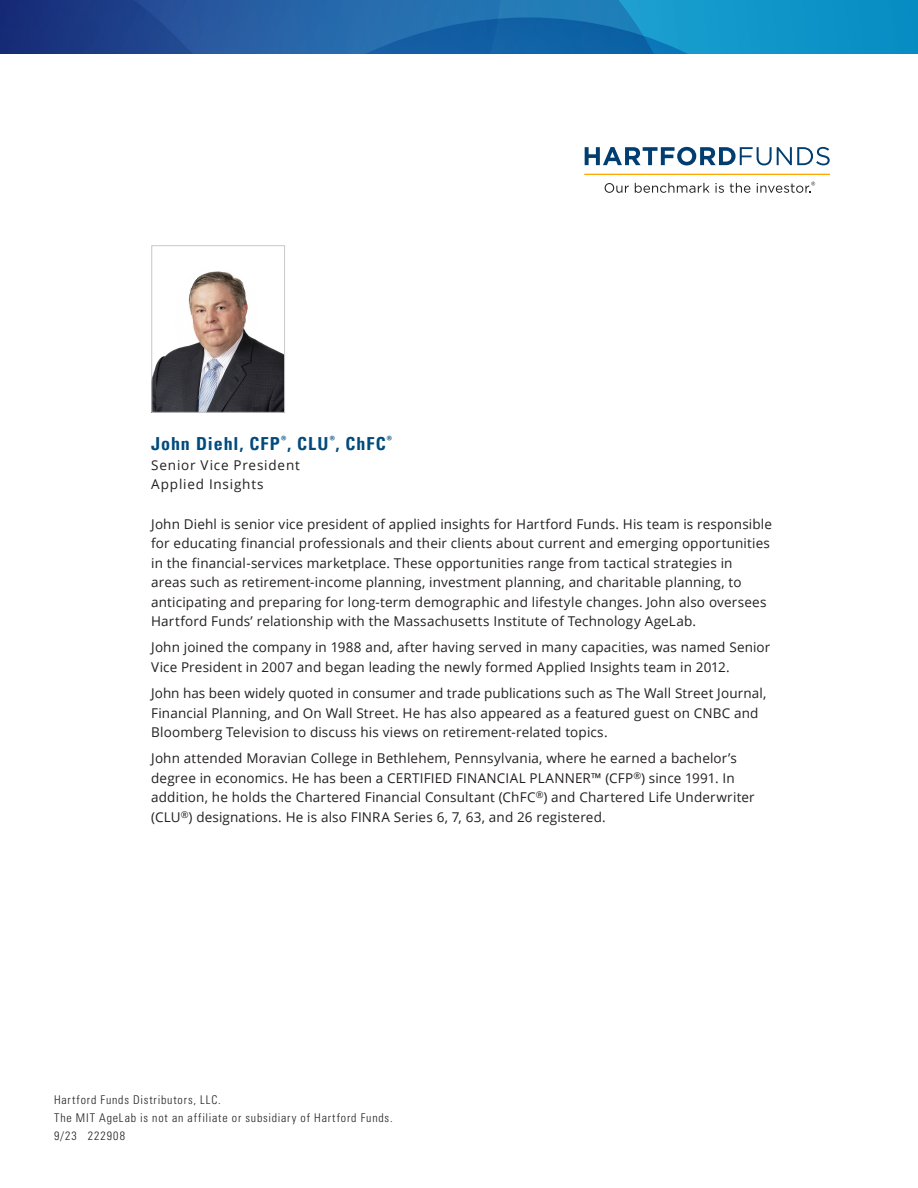
<style>
.page{position:relative;width:918px;height:1188px;background:#fff}
.page>*{position:absolute;margin:0;border:0;box-sizing:border-box;transform-origin:0 0}
.Name{font:700 condensed 18px "Univers LT Pro";letter-spacing:.055em;color:#004b7d}
.Body_Copy{font:13.5px/19.5px "Open Sans";letter-spacing:.01em;color:#231f20}
.Body_Copy-2{font:13.5px/19.5px "Open Sans";letter-spacing:.06em;color:#231f20}
.Pg_1_Disclosure{font:300 condensed 12px "Univers LT Std";letter-spacing:.07em;color:#231f20}
</style>
<div class="page">
<svg style="left:0;top:0;width:918px;height:54px;background:#1a6bab"></svg>
<svg style="left:585px;top:147px;width:245px;height:18px"></svg>
<hr style="left:584px;top:174px;width:246px;height:1px;background:#ffa700">
<svg style="left:605px;top:183px;width:24px;height:10px"></svg>
<svg style="left:635px;top:183px;width:89px;height:10px"></svg>
<svg style="left:730px;top:183px;width:20px;height:10px"></svg>
<svg style="left:757px;top:182px;width:58px;height:11px"></svg>
<img style="left:154px;top:271px;width:129px;height:140px">
<div style="left:152px;top:246px;width:133px;height:167px;border:1px solid #c7c8ca"></div>
<p class="Name" style="left:151px;top:433px;width:242px">John Diehl, CFP<sup>®</sup>, CLU<sup>®</sup>, ChFC<sup>®</sup></p>
<p class="Body_Copy-2" style="left:151px;top:455px;width:150px">Senior Vice President<br>Applied Insights</p>
<p class="Body_Copy" style="left:151px;top:514px;width:622px">John Diehl is senior vice president of applied insights for Hartford Funds. His team is responsible for educating financial professionals and their clients about current and emerging opportunities in the financial-services marketplace. These opportunities range from tactical strategies in<br>areas such as retirement-income planning, investment planning, and charitable planning, to anticipating and preparing for long-term demographic and lifestyle changes. John also oversees Hartford Funds’ relationship with the Massachusetts Institute of Technology AgeLab.</p>
<p class="Body_Copy" style="left:151px;top:637px;width:621px">John joined the company in 1988 and, after having served in many capacities, was named Senior<br>Vice President in 2007 and began leading the newly formed Applied Insights team in 2012.</p>
<p class="Body_Copy" style="left:151px;top:683px;width:617px">John has been widely quoted in consumer and trade publications such as The Wall Street Journal,<br>Financial Planning, and On Wall Street. He has also appeared as a featured guest on CNBC and<br>Bloomberg Television to discuss his views on retirement-related topics.</p>
<p class="Body_Copy" style="left:151px;top:748px;width:605px">John attended Moravian College in Bethlehem, Pennsylvania, where he earned a bachelor’s degree in economics. He has been a CERTIFIED FINANCIAL PLANNER™ (CFP<sup>®</sup>) since 1991. In addition, he holds the Chartered Financial Consultant (ChFC<sup>®</sup>) and Chartered Life Underwriter (CLU<sup>®</sup>) designations. He is also FINRA Series 6, 7, 63, and 26 registered.</p>
<p class="Pg_1_Disclosure" style="left:54px;top:1092px;width:168px">Hartford Funds Distributors, LLC.</p>
<p class="Pg_1_Disclosure" style="left:54px;top:1111px;width:340px">The MIT AgeLab is not an affiliate or subsidiary of Hartford Funds.</p>
<p class="Pg_1_Disclosure" style="left:54px;top:1129px;width:73px">9/23 222908</p>
</div>
